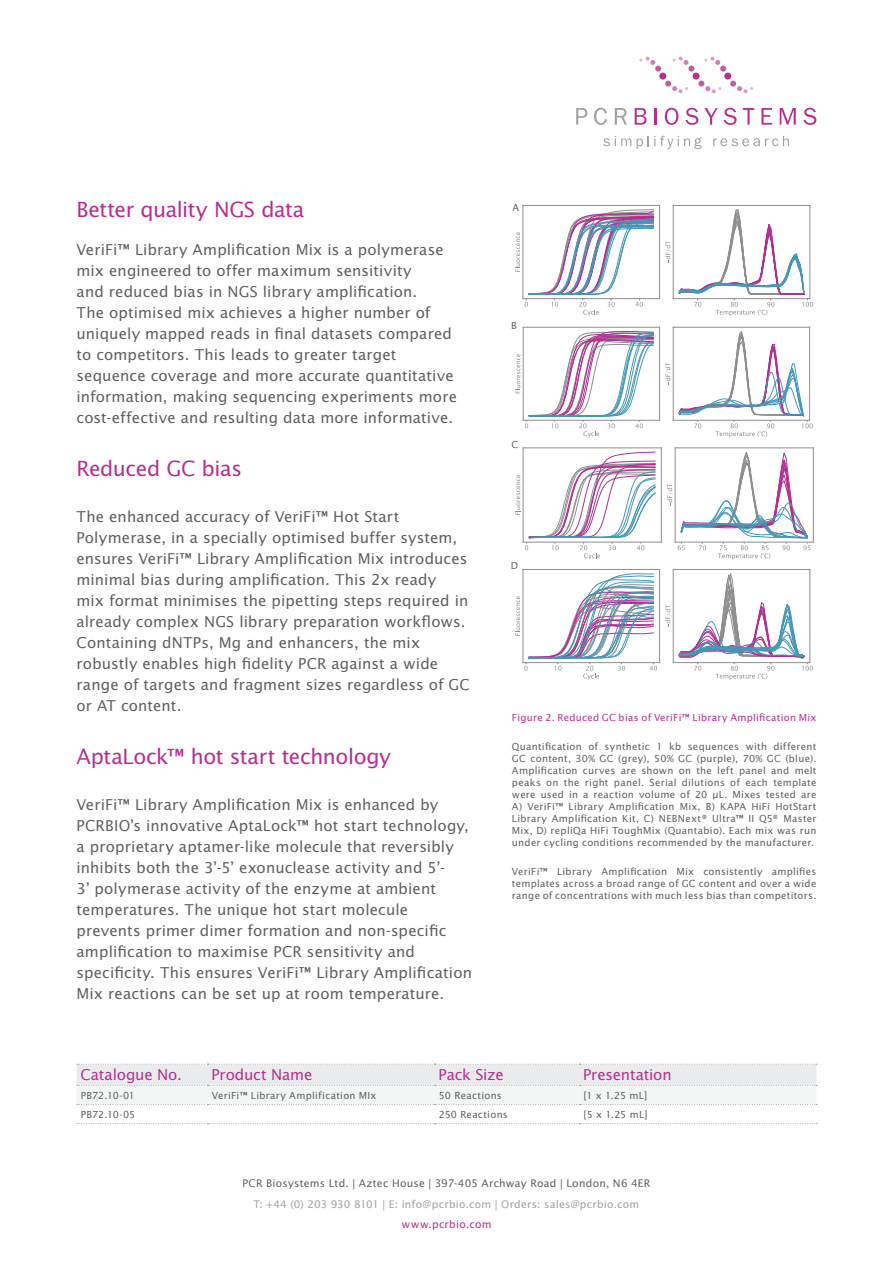
<style>
.page{position:relative;width:893px;height:1263px;background:#fff}
.page>*{position:absolute;margin:0;border:0;box-sizing:border-box;transform-origin:0 0}
.Body_Subheader{font:21px "Lucida Sans Std";letter-spacing:-.02em;color:#b92d92}
.Body_Subheader-2{font:15px/21px "Lucida Sans Std";letter-spacing:.005em;color:#5f5f62}
.body_copy_dark{font:15px/21px "Lucida Sans Std";letter-spacing:.005em;color:#5f5f62}
.pcr_table_header{font:15px "Lucida Sans Std";letter-spacing:-.01em;color:#b92d92}
.pcr_table_body{font:10.5px "Lucida Sans Std";letter-spacing:.025em;color:#5f5f62}
.pcr_table_body-2{font:10.5px "Lucida Sans Std";letter-spacing:.025em;color:#a0a1a5}
.pcr_table_body-3{font:10.5px "Lucida Sans Std";letter-spacing:.025em;color:#b92d92}
.pcr_table_body-4{font:9.75px/12px "Lucida Sans Std";letter-spacing:.025em;color:#5f5f62;text-align:justify}
.pcr_table_body-5{font:9.75px "Lucida Sans Std";letter-spacing:.025em;color:#b92d92}
</style>
<div class="page">
<svg style="left:77px;top:1064px;width:740px;height:41px"></svg>
<svg style="left:77px;top:1123px;width:740px;height:1px"></svg>
<svg style="left:603px;top:136px;width:28px;height:10px"></svg>
<svg style="left:637px;top:136px;width:65px;height:13px"></svg>
<svg style="left:713px;top:136px;width:76px;height:10px"></svg>
<svg style="left:576px;top:108px;width:11px;height:17px"></svg>
<svg style="left:594px;top:108px;width:13px;height:17px"></svg>
<svg style="left:615px;top:108px;width:12px;height:17px"></svg>
<svg style="left:635px;top:108px;width:12px;height:17px"></svg>
<svg style="left:655px;top:108px;width:2px;height:17px"></svg>
<svg style="left:665px;top:108px;width:13px;height:17px"></svg>
<svg style="left:685px;top:108px;width:13px;height:17px"></svg>
<svg style="left:704px;top:108px;width:14px;height:17px"></svg>
<svg style="left:724px;top:108px;width:13px;height:17px"></svg>
<svg style="left:743px;top:108px;width:11px;height:17px"></svg>
<svg style="left:761px;top:108px;width:11px;height:17px"></svg>
<svg style="left:780px;top:108px;width:16px;height:17px"></svg>
<svg style="left:803px;top:108px;width:13px;height:17px"></svg>
<div style="left:724px;top:73px;width:7px;height:7px;background:#b92d92;border-radius:50%"></div>
<svg style="left:704px;top:57px;width:22px;height:15px"></svg>
<svg style="left:730px;top:81px;width:23px;height:12px"></svg>
<div style="left:693px;top:73px;width:6px;height:7px;background:#b92d92;border-radius:50%"></div>
<svg style="left:673px;top:57px;width:21px;height:15px"></svg>
<svg style="left:698px;top:81px;width:23px;height:12px"></svg>
<div style="left:659px;top:73px;width:7px;height:7px;background:#b92d92;border-radius:50%"></div>
<svg style="left:639px;top:57px;width:22px;height:15px"></svg>
<svg style="left:665px;top:81px;width:23px;height:12px"></svg>
<svg style="left:515px;top:209px;width:139px;height:107px"></svg>
<hr style="left:523px;top:205px;width:1px;height:94px;background:#8f8f8f">
<hr style="left:659px;top:205px;width:1px;height:94px;background:#8f8f8f">
<hr style="left:523px;top:298px;width:137px;height:1px;background:#8f8f8f">
<hr style="left:523px;top:205px;width:137px;height:1px;background:#8f8f8f">
<svg style="left:665px;top:241px;width:6px;height:22px"></svg>
<svg style="left:678px;top:209px;width:135px;height:107px"></svg>
<hr style="left:673px;top:205px;width:1px;height:94px;background:#8f8f8f">
<hr style="left:810px;top:205px;width:1px;height:94px;background:#8f8f8f">
<hr style="left:673px;top:298px;width:137px;height:1px;background:#8f8f8f">
<hr style="left:673px;top:205px;width:137px;height:1px;background:#8f8f8f">
<svg style="left:515px;top:331px;width:139px;height:106px"></svg>
<hr style="left:523px;top:327px;width:1px;height:93px;background:#8f8f8f">
<hr style="left:659px;top:327px;width:1px;height:93px;background:#8f8f8f">
<hr style="left:523px;top:420px;width:137px;height:1px;background:#8f8f8f">
<hr style="left:523px;top:327px;width:137px;height:1px;background:#8f8f8f">
<svg style="left:665px;top:362px;width:6px;height:23px"></svg>
<svg style="left:678px;top:330px;width:135px;height:107px"></svg>
<hr style="left:673px;top:327px;width:1px;height:93px;background:#8f8f8f">
<hr style="left:809px;top:327px;width:1px;height:93px;background:#8f8f8f">
<hr style="left:673px;top:420px;width:137px;height:1px;background:#8f8f8f">
<hr style="left:673px;top:327px;width:137px;height:1px;background:#8f8f8f">
<svg style="left:515px;top:451px;width:141px;height:108px"></svg>
<hr style="left:523px;top:448px;width:1px;height:94px;background:#8f8f8f">
<hr style="left:661px;top:448px;width:1px;height:94px;background:#8f8f8f">
<hr style="left:523px;top:542px;width:138px;height:1px;background:#8f8f8f">
<hr style="left:523px;top:448px;width:138px;height:1px;background:#8f8f8f">
<svg style="left:667px;top:450px;width:143px;height:109px"></svg>
<hr style="left:675px;top:448px;width:1px;height:94px;background:#8f8f8f">
<hr style="left:813px;top:448px;width:1px;height:94px;background:#8f8f8f">
<hr style="left:675px;top:542px;width:138px;height:1px;background:#8f8f8f">
<hr style="left:675px;top:448px;width:138px;height:1px;background:#8f8f8f">
<svg style="left:515px;top:573px;width:142px;height:107px"></svg>
<hr style="left:523px;top:569px;width:1px;height:94px;background:#8f8f8f">
<hr style="left:659px;top:569px;width:1px;height:94px;background:#8f8f8f">
<hr style="left:523px;top:662px;width:137px;height:1px;background:#8f8f8f">
<hr style="left:523px;top:569px;width:137px;height:1px;background:#8f8f8f">
<svg style="left:665px;top:605px;width:6px;height:22px"></svg>
<svg style="left:678px;top:571px;width:135px;height:109px"></svg>
<hr style="left:673px;top:569px;width:1px;height:94px;background:#8f8f8f">
<hr style="left:810px;top:569px;width:1px;height:94px;background:#8f8f8f">
<hr style="left:673px;top:662px;width:137px;height:1px;background:#8f8f8f">
<hr style="left:673px;top:569px;width:137px;height:1px;background:#8f8f8f">
<p class="Body_Subheader" style="left:77px;top:197px;width:229px">Better quality NGS data</p>
<p class="body_copy_dark" style="left:77px;top:239px;width:382px">VeriFi™ Library Amplification Mix is a polymerase mix engineered to offer maximum sensitivity<br>and reduced bias in NGS library amplification.<br>The optimised mix achieves a higher number of uniquely mapped reads in final datasets compared to competitors. This leads to greater target sequence coverage and more accurate quantitative information, making sequencing experiments more cost-effective and resulting data more informative.</p>
<p class="Body_Subheader" style="left:77px;top:456px;width:167px">Reduced GC bias</p>
<p class="Body_Subheader-2" style="left:77px;top:506px;width:395px">The enhanced accuracy of VeriFi™ Hot Start Polymerase, in a specially optimised buffer system, ensures VeriFi™ Library Amplification Mix introduces minimal bias during amplification. This 2x ready<br>mix format minimises the pipetting steps required in already complex NGS library preparation workflows.<br>Containing dNTPs, Mg and enhancers, the mix robustly enables high fidelity PCR against a wide range of targets and fragment sizes regardless of GC or AT content.</p>
<p class="Body_Subheader" style="left:77px;top:744px;width:316px">AptaLock™ hot start technology</p>
<p class="Body_Subheader-2" style="left:77px;top:794px;width:397px">VeriFi™ Library Amplification Mix is enhanced by PCRBIO’s innovative AptaLock™ hot start technology, a proprietary aptamer-like molecule that reversibly inhibits both the 3’-5’ exonuclease activity and 5’-<br>3’ polymerase activity of the enzyme at ambient temperatures. The unique hot start molecule prevents primer dimer formation and non-specific amplification to maximise PCR sensitivity and specificity. This ensures VeriFi™ Library Amplification Mix reactions can be set up at room temperature.</p>
<p class="pcr_table_body-4" style="left:512px;top:202px;width:8px">A</p>
<p class="pcr_table_body-4" style="left:511px;top:319px;width:7px">B</p>
<p class="pcr_table_body-4" style="left:512px;top:438px;width:8px">C</p>
<p class="pcr_table_body-4" style="left:511px;top:560px;width:9px">D</p>
<p class="pcr_table_body-5" style="left:512px;top:712px;width:306px">Figure 2. Reduced GC bias of VeriFi™ Library Amplification Mix</p>
<p class="pcr_table_body-4" style="left:512px;top:741px;width:306px">Quantification of synthetic 1 kb sequences with different GC content, 30% GC (grey), 50% GC (purple), 70% GC (blue).<br>Amplification curves are shown on the left panel and melt peaks on the right panel. Serial dilutions of each template were used in a reaction volume of 20 µL. Mixes tested are A) VeriFi™ Library Amplification Mix, B) KAPA HiFi HotStart Library Amplification Kit, C) NEBNext® Ultra™ II Q5® Master Mix, D) repliQa HiFi ToughMix (Quantabio). Each mix was run under cycling conditions recommended by the manufacturer.</p>
<p class="pcr_table_body-4" style="left:512px;top:866px;width:306px">VeriFi™ Library Amplification Mix consistently amplifies templates across a broad range of GC content and over a wide range of concentrations with much less bias than competitors.</p>
<p class="pcr_table_header" style="left:81px;top:1066px;width:103px">Catalogue No.</p>
<p class="pcr_table_header" style="left:211px;top:1066px;width:103px">Product Name</p>
<p class="pcr_table_header" style="left:439px;top:1066px;width:67px">Pack Size</p>
<p class="pcr_table_header" style="left:583px;top:1066px;width:90px">Presentation</p>
<p class="pcr_table_body-4" style="left:81px;top:1089px;width:56px">PB72.10-01</p>
<p class="pcr_table_body-4" style="left:212px;top:1089px;width:166px">VeriFi™ Library Amplification MIx</p>
<p class="pcr_table_body-4" style="left:439px;top:1089px;width:65px">50 Reactions</p>
<p class="pcr_table_body-4" style="left:583px;top:1089px;width:66px">[1 x 1.25 mL]</p>
<p class="pcr_table_body-4" style="left:81px;top:1108px;width:56px">PB72.10-05</p>
<p class="pcr_table_body-4" style="left:439px;top:1108px;width:71px">250 Reactions</p>
<p class="pcr_table_body-4" style="left:583px;top:1108px;width:66px">[5 x 1.25 mL]</p>
<p class="pcr_table_body" style="left:242px;top:1177px;width:410px">PCR Biosystems Ltd. | Aztec House | 397-405 Archway Road | London, N6 4ER</p>
<p class="pcr_table_body-2" style="left:254px;top:1198px;width:387px">T: +44 (0) 203 930 8101 | E: info@pcrbio.com | Orders: sales@pcrbio.com</p>
<p class="pcr_table_body-3" style="left:401px;top:1218px;width:92px">www.pcrbio.com</p>
</div>
